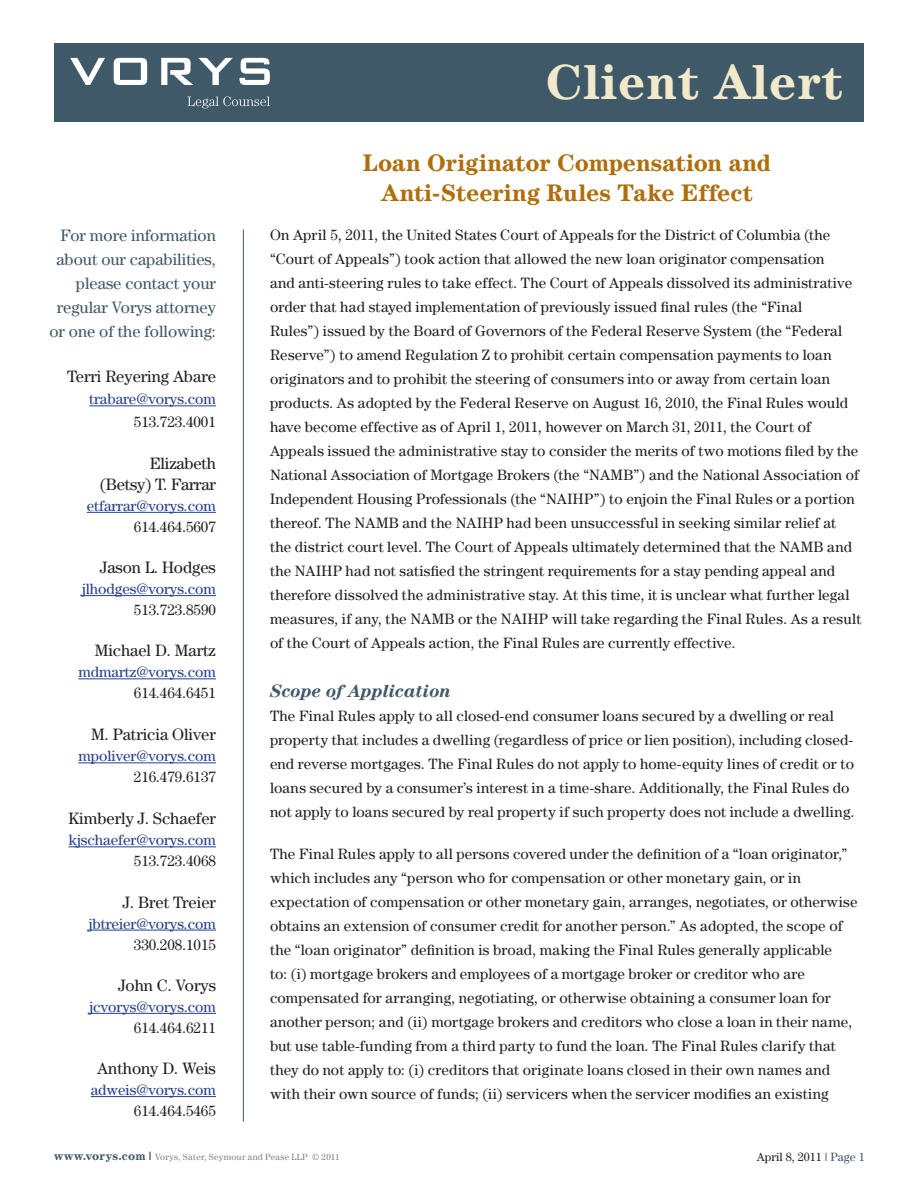
<style>
.page{position:relative;width:918px;height:1188px;background:#fff}
.page>*{position:absolute;margin:0;border:0;box-sizing:border-box;transform-origin:0 0}
.t1{font:700 49.5px "Century";letter-spacing:.02em;color:#f2e8ca}
.t2{font:700 24px/30px "Century";color:#af6e0b;text-align:center}
.t3{font:italic 700 18px "Century";color:#405968}
.t4{font:16.5px/21px "Century";letter-spacing:-.005em;color:#231f20;text-align:right}
.t5{font:16.5px/24px "Century";letter-spacing:-.005em;color:#405968;text-align:right}
.t6{font:15px/24px "Century";letter-spacing:.01em;color:#231f20}
.t7{font:15px "Century";letter-spacing:-.005em;color:#253f8e}
.t8{font:12px "Century";color:#231f20}
.t9{font:9px "Century";letter-spacing:.03em;color:#808285}
.s1{font-weight:700;font-size:12px;color:#405968}
.s2{color:#405968}
</style>
<div class="page">
<div style="left:54px;top:44px;width:810px;height:78px;background:#405968"></div>
<svg style="left:188px;top:96px;width:82px;height:13px"></svg>
<svg style="left:70px;top:58px;width:35px;height:27px"></svg>
<svg style="left:161px;top:58px;width:72px;height:27px"></svg>
<svg style="left:240px;top:58px;width:30px;height:27px"></svg>
<svg style="left:114px;top:58px;width:33px;height:27px"></svg>
<hr style="left:243px;top:230px;width:1px;height:892px;background:#405968">
<hr style="left:89px;top:405px;width:127px;height:1px;background:#253f8e">
<hr style="left:87px;top:512px;width:129px;height:1px;background:#253f8e">
<hr style="left:82px;top:595px;width:134px;height:1px;background:#253f8e">
<hr style="left:78px;top:678px;width:138px;height:1px;background:#253f8e">
<hr style="left:78px;top:762px;width:138px;height:1px;background:#253f8e">
<hr style="left:68px;top:846px;width:148px;height:1px;background:#253f8e">
<hr style="left:88px;top:930px;width:128px;height:1px;background:#253f8e">
<hr style="left:89px;top:1013px;width:127px;height:1px;background:#253f8e">
<hr style="left:91px;top:1096px;width:125px;height:1px;background:#253f8e">
<h1 class="t1" style="left:546px;top:52px;width:298px">Client Alert</h1>
<p class="t5" style="left:50px;top:223px;width:168px">For more information about our capabilities, please contact your regular Vorys attorney or one of the following:</p>
<p class="t4" style="left:67px;top:365px;width:150px">Terri Reyering Abare</p>
<p class="t7" style="left:89px;top:390px;width:128px">trabare@vorys.com</p>
<p class="t6" style="left:134px;top:409px;width:84px">513.723.4001</p>
<p class="t4" style="left:100px;top:452px;width:118px">Elizabeth (Betsy) T. Farrar</p>
<p class="t7" style="left:87px;top:497px;width:131px">etfarrar@vorys.com</p>
<p class="t6" style="left:134px;top:514px;width:84px">614.464.5607</p>
<p class="t4" style="left:100px;top:557px;width:117px">Jason L. Hodges</p>
<p class="t7" style="left:82px;top:580px;width:136px">jlhodges@vorys.com</p>
<p class="t6" style="left:134px;top:598px;width:84px">513.723.8590</p>
<p class="t4" style="left:95px;top:640px;width:123px">Michael D. Martz</p>
<p class="t7" style="left:78px;top:663px;width:139px">mdmartz@vorys.com</p>
<p class="t6" style="left:134px;top:681px;width:84px">614.464.6451</p>
<p class="t4" style="left:91px;top:724px;width:126px">M. Patricia Oliver</p>
<p class="t7" style="left:78px;top:747px;width:139px">mpoliver@vorys.com</p>
<p class="t6" style="left:134px;top:765px;width:84px">216.479.6137</p>
<p class="t4" style="left:68px;top:808px;width:149px">Kimberly J. Schaefer</p>
<p class="t7" style="left:68px;top:831px;width:149px">kjschaefer@vorys.com</p>
<p class="t6" style="left:134px;top:849px;width:84px">513.723.4068</p>
<p class="t4" style="left:123px;top:891px;width:94px">J. Bret Treier</p>
<p class="t7" style="left:88px;top:915px;width:129px">jbtreier@vorys.com</p>
<p class="t6" style="left:134px;top:932px;width:84px">330.208.1015</p>
<p class="t4" style="left:118px;top:974px;width:99px">John C. Vorys</p>
<p class="t7" style="left:89px;top:998px;width:128px">jcvorys@vorys.com</p>
<p class="t6" style="left:134px;top:1015px;width:84px">614.464.6211</p>
<p class="t4" style="left:97px;top:1058px;width:120px">Anthony D. Weis</p>
<p class="t7" style="left:91px;top:1081px;width:127px">adweis@vorys.com</p>
<p class="t6" style="left:134px;top:1099px;width:84px">614.464.5465</p>
<h2 class="t2" style="left:363px;top:147px;width:410px">Loan Originator Compensation and<br>Anti-Steering Rules Take Effect</h2>
<p class="t6" style="left:270px;top:222px;width:593px">On April 5, 2011, the United States Court of Appeals for the District of Columbia (the “Court of Appeals”) took action that allowed the new loan originator compensation<br>and anti-steering rules to take effect. The Court of Appeals dissolved its administrative order that had stayed implementation of previously issued final rules (the “Final<br>Rules”) issued by the Board of Governors of the Federal Reserve System (the “Federal Reserve”) to amend Regulation Z to prohibit certain compensation payments to loan originators and to prohibit the steering of consumers into or away from certain loan products. As adopted by the Federal Reserve on August 16, 2010, the Final Rules would have become effective as of April 1, 2011, however on March 31, 2011, the Court of Appeals issued the administrative stay to consider the merits of two motions filed by the National Association of Mortgage Brokers (the “NAMB”) and the National Association of Independent Housing Professionals (the “NAIHP”) to enjoin the Final Rules or a portion thereof. The NAMB and the NAIHP had been unsuccessful in seeking similar relief at<br>the district court level. The Court of Appeals ultimately determined that the NAMB and the NAIHP had not satisfied the stringent requirements for a stay pending appeal and therefore dissolved the administrative stay. At this time, it is unclear what further legal measures, if any, the NAMB or the NAIHP will take regarding the Final Rules. As a result of the Court of Appeals action, the Final Rules are currently effective.</p>
<p class="t3" style="left:270px;top:680px;width:183px">Scope of Application</p>
<p class="t6" style="left:270px;top:703px;width:586px">The Final Rules apply to all closed-end consumer loans secured by a dwelling or real property that includes a dwelling (regardless of price or lien position), including closed&shy;end reverse mortgages. The Final Rules do not apply to home-equity lines of credit or to loans secured by a consumer’s interest in a time-share. Additionally, the Final Rules do not apply to loans secured by real property if such property does not include a dwelling.</p>
<p class="t6" style="left:270px;top:841px;width:589px">The Final Rules apply to all persons covered under the definition of a “loan originator,” which includes any “person who for compensation or other monetary gain, or in expectation of compensation or other monetary gain, arranges, negotiates, or otherwise obtains an extension of consumer credit for another person.” As adopted, the scope of the “loan originator” definition is broad, making the Final Rules generally applicable<br>to: (i) mortgage brokers and employees of a mortgage broker or creditor who are compensated for arranging, negotiating, or otherwise obtaining a consumer loan for another person; and (ii) mortgage brokers and creditors who close a loan in their name, but use table-funding from a third party to fund the loan. The Final Rules clarify that they do not apply to: (i) creditors that originate loans closed in their own names and with their own source of funds; (ii) servicers when the servicer modifies an existing</p>
<p class="t9" style="left:54px;top:1152px;width:287px"><span class="s1">www.vorys.com |</span> Vorys, Sater, Seymour and Pease LLP © 2011</p>
<p class="t8" style="left:757px;top:1149px;width:110px">April 8, 2011 | <span class="s2">Page 1</span></p>
</div>
